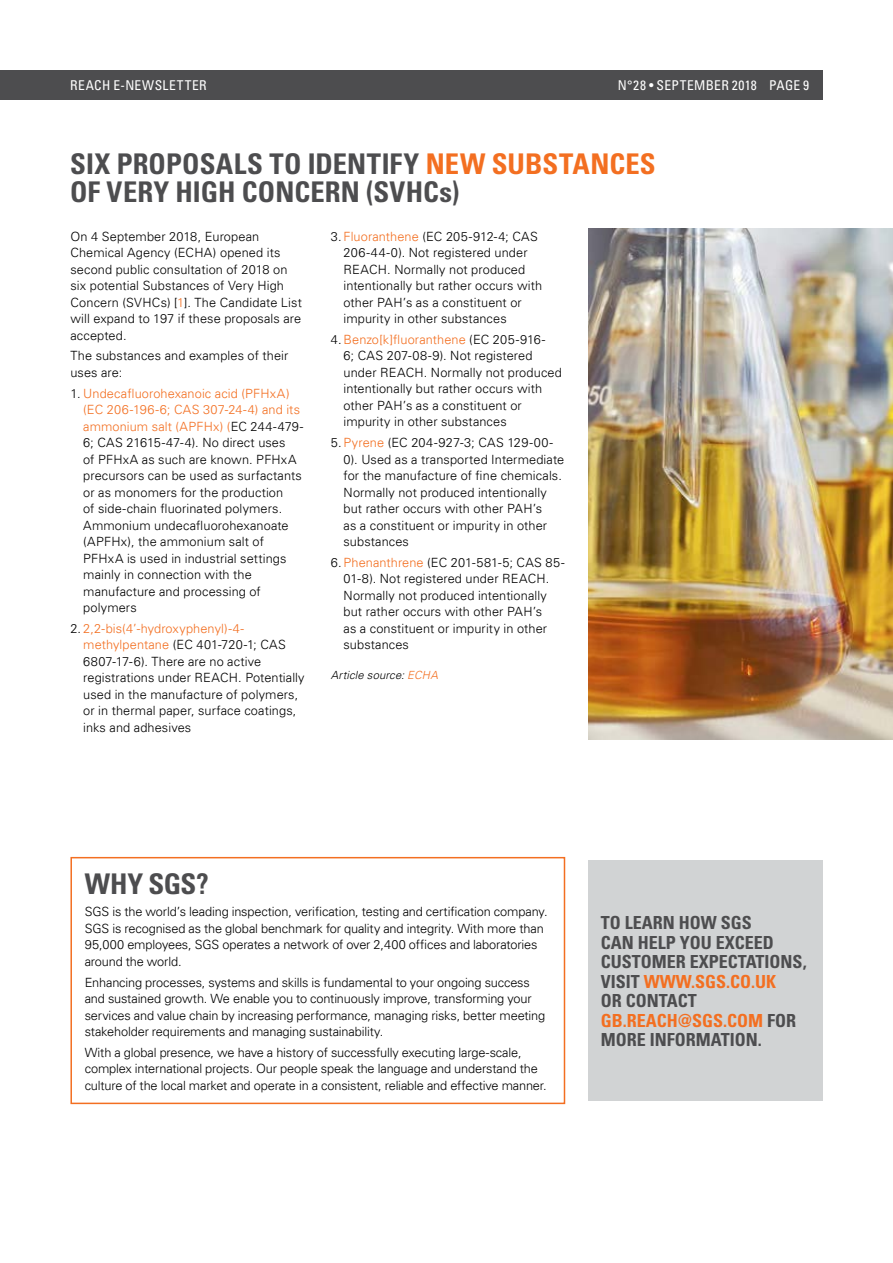
<style>
.page{position:relative;width:893px;height:1263px;background:#fff}
.page>*{position:absolute;margin:0;border:0;box-sizing:border-box;transform-origin:0 0}
.t1{font:700 condensed 28.5px/28.5px "Univers LT";letter-spacing:.005em;color:#4d4d4f}
.t2{font:700 condensed 18px/19.5px "Univers LT";color:#4d4d4f}
.t3{font:condensed 13.5px "Univers LT";letter-spacing:.03em;color:#fff}
.t4{font:300 12.75px/16.5px "Univers LT";letter-spacing:.005em;color:#000}
.t5{font:300 12.75px/16.5px "Univers LT";letter-spacing:-.015em;color:#000}
.t6{font:italic 300 11.25px "Univers LT";letter-spacing:.015em;color:#000}
.s1{color:#f36f21}
</style>
<div class="page">
<div style="left:0;top:70px;width:823px;height:30px;background:#4d4d4f"></div>
<div style="left:70px;top:857px;width:495px;height:247px;border:2px solid #f36f21"></div>
<div style="left:588px;top:860px;width:235px;height:241px;background:#d1d3d4"></div>
<img style="left:588px;top:228px;width:305px;height:512px">
<p class="t3" style="left:70px;top:77px;width:138px">REACH E-NEWSLETTER</p>
<p class="t3" style="left:618px;top:77px;width:193px">N°28 • SEPTEMBER 2018 PAGE 9</p>
<h1 class="t1" style="left:70px;top:149px;width:587px">SIX PROPOSALS TO IDENTIFY <span class="s1">NEW SUBSTANCES<br></span>OF VERY HIGH CONCERN (SVHCs)</h1>
<p class="t4" style="left:70px;top:228px;width:233px">On 4 September 2018, European<br>Chemical Agency (ECHA) opened its second public consultation of 2018 on six potential Substances of Very High<br>Concern (SVHCs) [<span class="s1">1</span>]. The Candidate List will expand to 197 if these proposals are accepted.</p>
<p class="t4" style="left:70px;top:347px;width:219px">The substances and examples of their uses are:</p>
<p class="t4" style="left:83px;top:385px;width:222px;text-indent:-13px">1. <span class="s1">Undecafluorohexanoic acid (PFHxA) (EC 206-196-6; CAS 307-24-4) and its ammonium salt (APFHx) (</span>EC 244-479-<br>6; CAS 21615-47-4). No direct uses<br>of PFHxA as such are known. PFHxA precursors can be used as surfactants or as monomers for the production<br>of side-chain fluorinated polymers.<br>Ammonium undecafluorohexanoate (APFHx), the ammonium salt of<br>PFHxA is used in industrial settings mainly in connection with the manufacture and processing of polymers</p>
<p class="t4" style="left:83px;top:620px;width:223px;text-indent:-13px">2. <span class="s1">2,2-bis(4’-hydroxyphenyl)-4- methylpentane</span> (EC 401-720-1; CAS 6807-17-6). There are no active registrations under REACH. Potentially used in the manufacture of polymers, or in thermal paper, surface coatings, inks and adhesives</p>
<p class="t4" style="left:344px;top:228px;width:200px;text-indent:-13px">3. <span class="s1">Fluoranthene</span> (EC 205-912-4; CAS<br>206-44-0). Not registered under<br>REACH. Normally not produced intentionally but rather occurs with other PAH’s as a constituent or impurity in other substances</p>
<p class="t4" style="left:344px;top:331px;width:220px;text-indent:-13px">4.<span class="s1">Benzo[k]fluoranthene</span> (EC 205-916-<br>6; CAS 207-08-9). Not registered under REACH. Normally not produced intentionally but rather occurs with other PAH’s as a constituent or impurity in other substances</p>
<p class="t4" style="left:344px;top:434px;width:222px;text-indent:-13px">5.<span class="s1">Pyrene</span> (EC 204-927-3; CAS 129-00- 0). Used as a transported Intermediate for the manufacture of fine chemicals.<br>Normally not produced intentionally but rather occurs with other PAH’s<br>as a constituent or impurity in other substances</p>
<p class="t4" style="left:344px;top:554px;width:223px;text-indent:-13px">6.<span class="s1">Phenanthrene</span> (EC 201-581-5; CAS 85-<br>01-8). Not registered under REACH.<br>Normally not produced intentionally but rather occurs with other PAH’s<br>as a constituent or impurity in other substances</p>
<p class="t6" style="left:331px;top:668px;width:109px">Article source: <span class="s1">ECHA</span></p>
<h1 class="t1" style="left:85px;top:869px;width:126px">WHY SGS?</h1>
<p class="t4" style="left:85px;top:903px;width:464px">SGS is the world’s leading inspection, verification, testing and certification company.<br>SGS is recognised as the global benchmark for quality and integrity. With more than 95,000 employees, SGS operates a network of over 2,400 offices and laboratories around the world.</p>
<p class="t5" style="left:85px;top:974px;width:462px">Enhancing processes, systems and skills is fundamental to your ongoing success and sustained growth. We enable you to continuously improve, transforming your services and value chain by increasing performance, managing risks, better meeting stakeholder requirements and managing sustainability.</p>
<p class="t4" style="left:85px;top:1044px;width:464px">With a global presence, we have a history of successfully executing large-scale, complex international projects. Our people speak the language and understand the culture of the local market and operate in a consistent, reliable and effective manner.</p>
<h2 class="t2" style="left:601px;top:913px;width:207px">TO LEARN HOW SGS<br>CAN HELP YOU EXCEED<br>CUSTOMER EXPECTATIONS,<br>VISIT <span class="s1">WWW.SGS.CO.UK<br></span>OR CONTACT<br><span class="s1">GB.REACH@SGS.COM</span> FOR<br>MORE INFORMATION.</h2>
</div>
